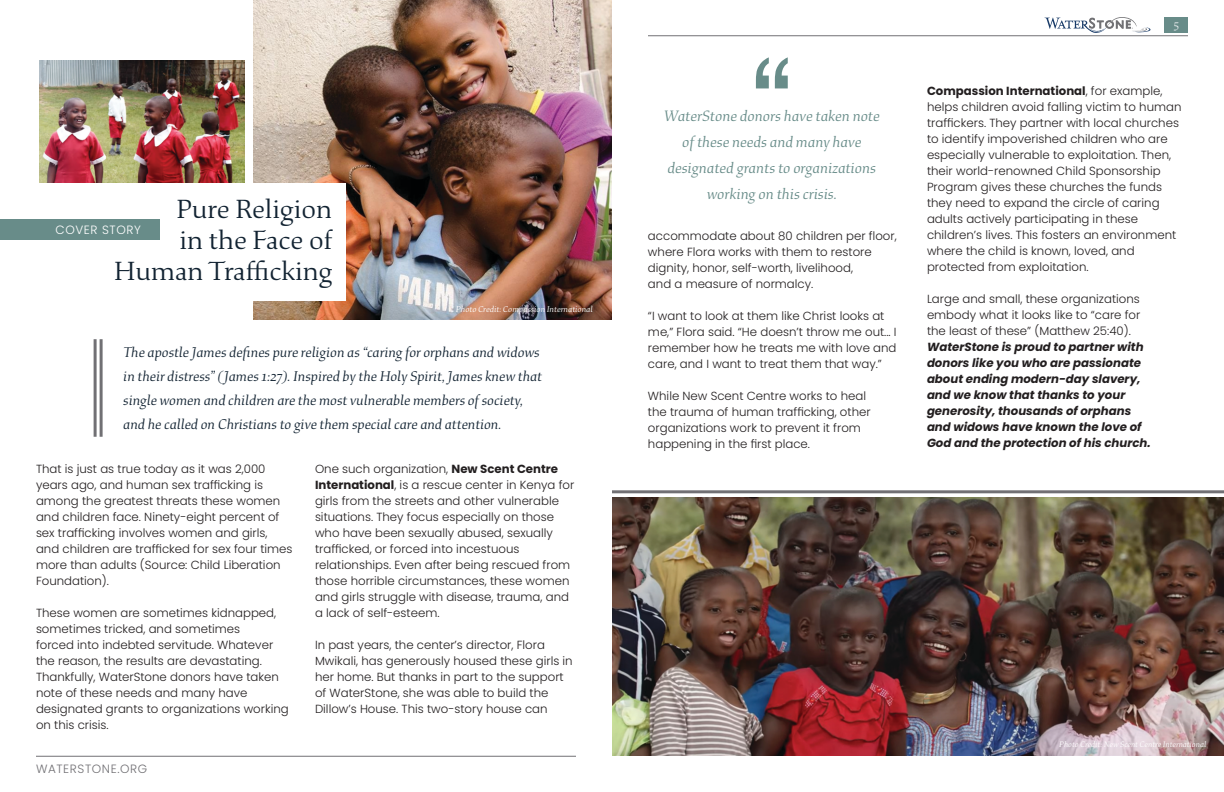
<style>
.page{position:relative;width:1224px;height:792px;background:#fff}
.page>*{position:absolute;margin:0;border:0;box-sizing:border-box;transform-origin:0 0}
.t1{font:100px "Geneva";color:#688c89}
.t2{font:300 28px/31px "Study";color:#122332;text-align:right}
.t3{font:italic 300 16px/26px "Study";letter-spacing:-.005em;color:#688c89;text-align:center}
.t4{font:italic 300 15px/24px "Study";color:#122332}
.t5{font:300 12px "Poppins";letter-spacing:.05em;color:#717074}
.t6{font:300 12px "Poppins";letter-spacing:.05em;color:#fff}
.t7{font:300 12px "Study";color:#f2f3f5}
.t8{font:300 11.8px/16px "Poppins";color:#231f20}
.t9{font:italic 700 11.8px/16px "Poppins";color:#231f20}
.t10{font:italic 300 9px "Study";color:#fff}
.t11{font:italic 300 8.5px "Study";color:#fff}
.s1{font-weight:700}
</style>
<div class="page">
<hr style="left:36px;top:756px;width:540px;height:1px;background:#717074">
<div style="left:1165px;top:17px;width:23px;height:15px;background:#688c89"></div>
<hr style="left:648px;top:36px;width:540px;height:1px;background:#717074">
<svg style="left:1045px;top:17px;width:107px;height:19px"></svg>
<img style="left:253px;top:0;width:359px;height:319px">
<img style="left:39px;top:60px;width:205px;height:123px">
<img style="left:612px;top:497px;width:612px;height:259px">
<div style="left:27px;top:183px;width:319px;height:117px;background:#fff"></div>
<hr style="left:100px;top:339px;width:3px;height:98px;background:#717074">
<hr style="left:94px;top:339px;width:3px;height:98px;background:#717074">
<hr style="left:612px;top:490px;width:612px;height:3px;background:#717074">
<div style="left:0;top:219px;width:160px;height:20px;background:#688c89"></div>
<h2 class="t2" style="left:114px;top:194px;width:220px">Pure Religion<br>in the Face of<br>Human Trafficking</h2>
<p class="t6" style="left:56px;top:223px;width:87px">COVER STORY</p>
<p class="t10" style="left:456px;top:304px;width:138px">Photo Credit: Compassion International</p>
<p class="t4" style="left:123px;top:340px;width:420px">The apostle James defines pure religion as “caring for orphans and widows in their distress” (James 1:27). Inspired by the Holy Spirit, James knew that single women and children are the most vulnerable members of society, and he called on Christians to give them special care and attention.</p>
<p class="t8" style="left:36px;top:461px;width:258px">That is just as true today as it was 2,000 years ago, and human sex trafficking is among the greatest threats these women and children face. Ninety-eight percent of sex trafficking involves women and girls, and children are trafficked for sex four times more than adults (Source: Child Liberation Foundation).</p>
<p class="t8" style="left:36px;top:605px;width:254px">These women are sometimes kidnapped, sometimes tricked, and sometimes<br>forced into indebted servitude. Whatever the reason, the results are devastating.<br>Thankfully, WaterStone donors have taken note of these needs and many have designated grants to organizations working on this crisis.</p>
<p class="t5" style="left:36px;top:762px;width:113px">WATERSTONE.ORG</p>
<p class="t8" style="left:315px;top:461px;width:261px">One such organization, <span class="s1">New Scent Centre International</span>, is a rescue center in Kenya for girls from the streets and other vulnerable situations. They focus especially on those who have been sexually abused, sexually trafficked, or forced into incestuous relationships. Even after being rescued from those horrible circumstances, these women and girls struggle with disease, trauma, and a lack of self-esteem.</p>
<p class="t8" style="left:315px;top:637px;width:259px">In past years, the center’s director, Flora Mwikali, has generously housed these girls in her home. But thanks in part to the support of WaterStone, she was able to build the Dillow’s House. This two-story house can</p>
<h1 class="t1" style="left:747px;top:43px;width:51px">“</h1>
<h3 class="t3" style="left:664px;top:103px;width:217px">WaterStone donors have taken note of these needs and many have</h3>
<h3 class="t3" style="left:667px;top:155px;width:210px">designated grants to organizations working on this crisis.</h3>
<p class="t8" style="left:648px;top:228px;width:250px">accommodate about 80 children per floor, where Flora works with them to restore dignity, honor, self-worth, livelihood,<br>and a measure of normalcy.</p>
<p class="t8" style="left:648px;top:308px;width:250px">“I want to look at them like Christ looks at me,” Flora said. “He doesn’t throw me out... I remember how he treats me with love and care, and I want to treat them that way.”</p>
<p class="t8" style="left:648px;top:388px;width:224px">While New Scent Centre works to heal the trauma of human trafficking, other organizations work to prevent it from happening in the first place.</p>
<p class="t7" style="left:1174px;top:17px;width:7px">5</p>
<p class="t8" style="left:927px;top:83px;width:256px"><span class="s1">Compassion International</span>, for example, helps children avoid falling victim to human traffickers. They partner with local churches to identify impoverished children who are especially vulnerable to exploitation. Then, their world-renowned Child Sponsorship Program gives these churches the funds they need to expand the circle of caring adults actively participating in these children’s lives. This fosters an environment where the child is known, loved, and protected from exploitation.</p>
<p class="t8" style="left:927px;top:291px;width:215px;text-align:justify">Large and small, these organizations embody what it looks like to “care for the least of these” (Matthew 25:40).</p>
<p class="t9" style="left:927px;top:339px;width:225px">WaterStone is proud to partner with donors like you who are passionate about ending modern-day slavery, and we know that thanks to your generosity, thousands of orphans and widows have known the love of God and the protection of his church.</p>
<p class="t11" style="left:1059px;top:739px;width:149px">Photo Credit: New Scent Centre International</p>
</div>
